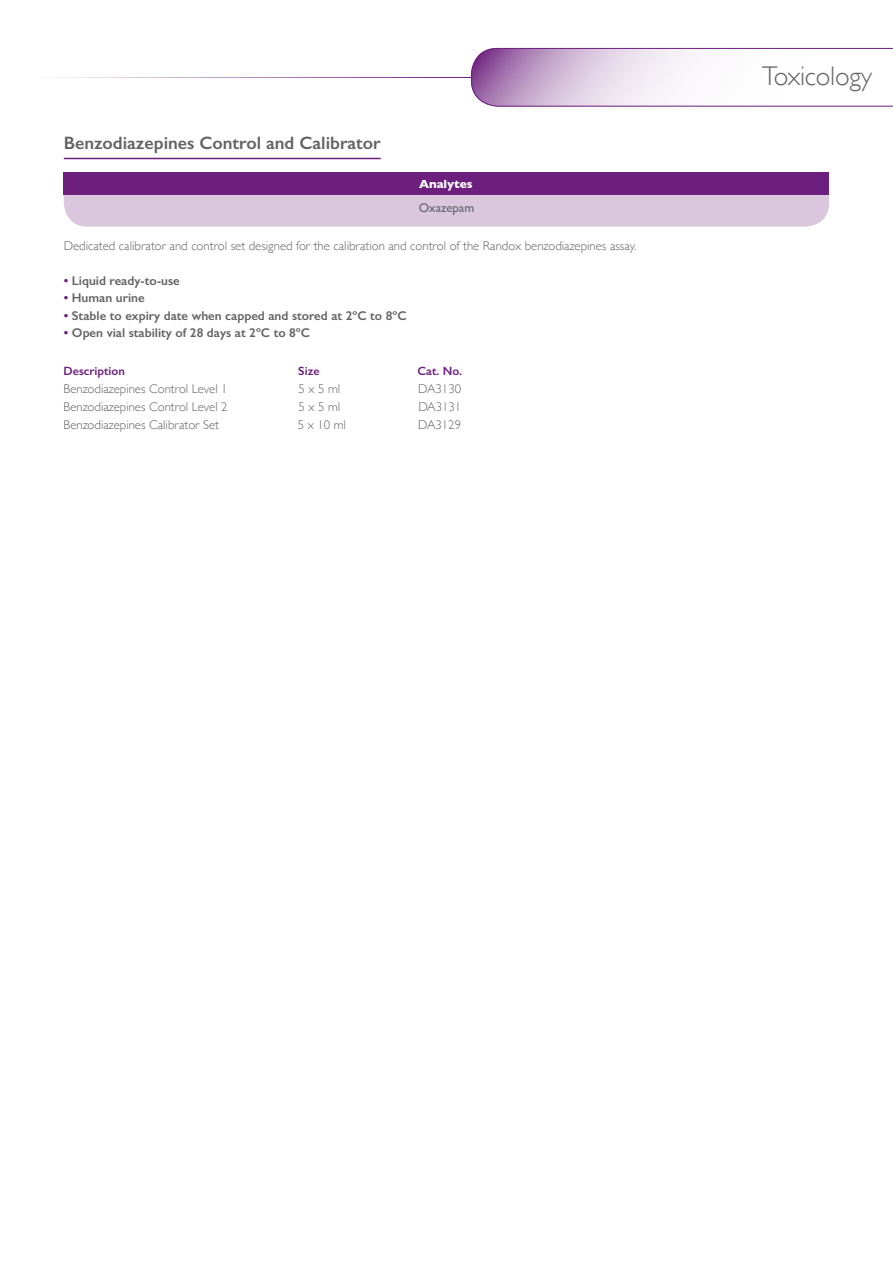
<style>
.page{position:relative;width:893px;height:1263px;background:#fff}
.page>*{position:absolute;margin:0;border:0;box-sizing:border-box;transform-origin:0 0}
.t1{font:300 27px "Gill Sans";letter-spacing:-.01em;color:#636366}
.t2{font:600 18px "Gill Sans";color:#636366}
.t3{font:300 12.75px "Gill Sans";color:#636366}
.t4{font:600 12.75px "Gill Sans";color:#636366}
.t5{font:12.75px "Gill Sans";color:#636366}
.t6{font:600 12px "Gill Sans";color:#6c1f7d}
.t7{font:700 12px "Gill Sans";color:#fff}
.s1{color:#6c1f7d}
</style>
<div class="page">
<svg style="left:471px;top:48px;width:422px;height:59px"></svg>
<hr style="left:39px;top:77px;width:433px;height:1px;background:#6c1f7d">
<div style="left:64px;top:195px;width:765px;height:32px;background:#dac7de"></div>
<div style="left:64px;top:173px;width:765px;height:22px;background:#6c1f7d"></div>
<hr style="left:64px;top:158px;width:317px;height:1px;background:#6c1f7d">
<h2 class="t2" style="left:64px;top:132px;width:318px">Benzodiazepines Control and Calibrator</h2>
<p class="t7" style="left:419px;top:174px;width:55px">Analytes</p>
<p class="t5" style="left:419px;top:200px;width:57px">Oxazepam</p>
<p class="t3" style="left:64px;top:236px;width:574px">Dedicated calibrator and control set designed for the calibration and control of the Randox benzodiazepines assay.</p>
<p class="t4" style="left:64px;top:273px;width:118px"><span class="s1">•</span> Liquid ready-to-use</p>
<p class="t4" style="left:64px;top:290px;width:82px"><span class="s1">•</span> Human urine</p>
<p class="t4" style="left:64px;top:307px;width:344px"><span class="s1">•</span> Stable to expiry date when capped and stored at 2ºC to 8ºC</p>
<p class="t4" style="left:64px;top:325px;width:248px"><span class="s1">•</span> Open vial stability of 28 days at 2ºC to 8ºC</p>
<p class="t6" style="left:64px;top:364px;width:63px">Description</p>
<p class="t6" style="left:298px;top:364px;width:23px">Size</p>
<p class="t6" style="left:417px;top:364px;width:46px">Cat. No.</p>
<p class="t3" style="left:64px;top:379px;width:165px">Benzodiazepines Control Level 1</p>
<p class="t3" style="left:299px;top:379px;width:43px">5 x 5 ml</p>
<p class="t3" style="left:418px;top:379px;width:44px">DA3130</p>
<p class="t3" style="left:64px;top:397px;width:165px">Benzodiazepines Control Level 2</p>
<p class="t3" style="left:299px;top:397px;width:43px">5 x 5 ml</p>
<p class="t3" style="left:418px;top:397px;width:44px">DA3131</p>
<p class="t3" style="left:64px;top:415px;width:157px">Benzodiazepines Calibrator Set</p>
<p class="t3" style="left:298px;top:415px;width:50px">5 x 10 ml</p>
<p class="t3" style="left:418px;top:415px;width:44px">DA3129</p>
<h1 class="t1" style="left:762px;top:55px;width:111px">Toxicology</h1>
</div>
